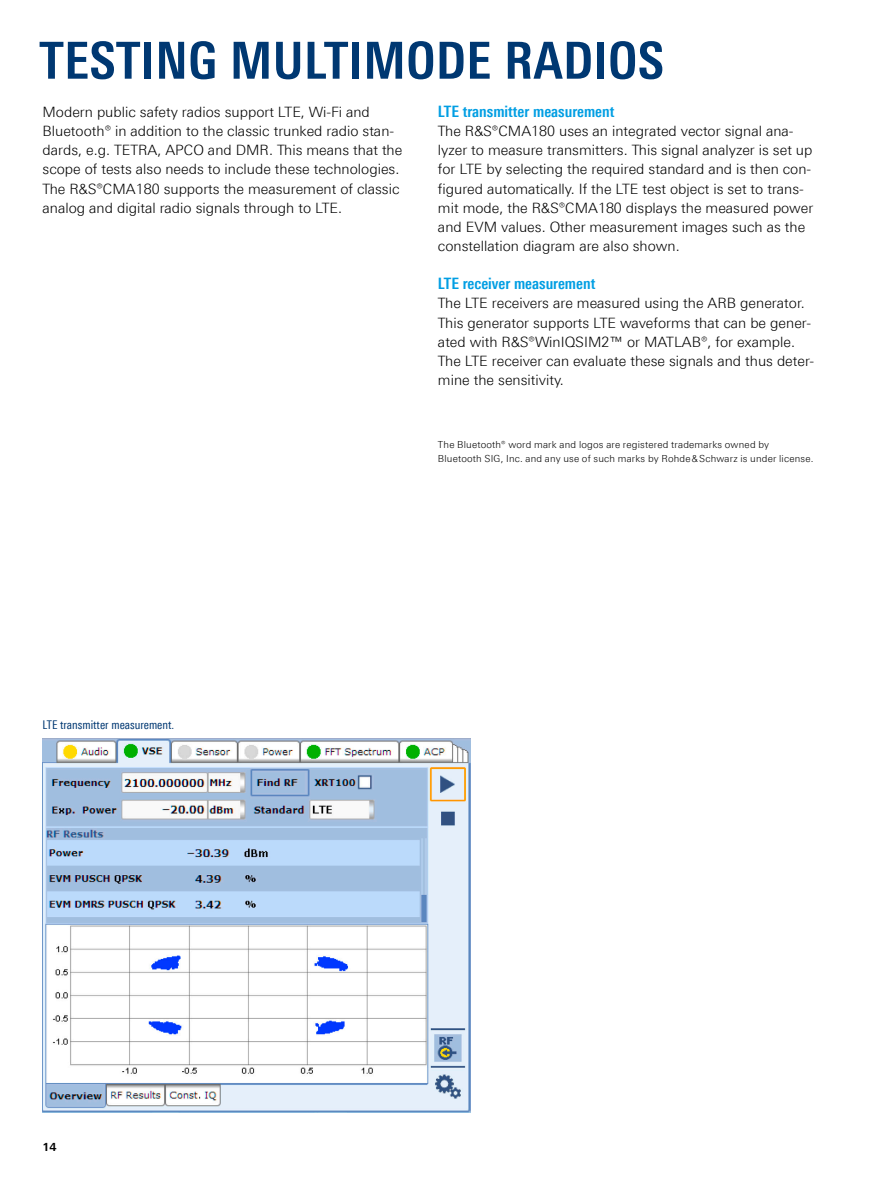
<style>
.page{position:relative;width:893px;height:1191px;background:#fff}
.page>*{position:absolute;margin:0;border:0;box-sizing:border-box;transform-origin:0 0}
.t1{font:700 51px "Linotype Univers 620 Cn";letter-spacing:.01em;color:#003872}
.t2{font:700 15.75px "Linotype Univers 620 Cn";color:#009ee3}
.t3{font:300 14.25px/19.2px "Linotype Univers 330";color:#000}
.t4{font:12px "Linotype Univers 420 Cn";color:#003872}
.t5{font:700 11.25px "Linotype Univers 630";color:#000}
.t6{font:300 9.75px/13.5px "Linotype Univers 330";letter-spacing:.02em;color:#000}
</style>
<div class="page">
<img style="left:43px;top:739px;width:427px;height:373px">
<h1 class="t1" style="left:39px;top:30px;width:626px">TESTING MULTIMODE RADIOS</h1>
<p class="t3" style="left:43px;top:102px;width:361px">Modern public safety radios support LTE, Wi-Fi and Bluetooth® in addition to the classic trunked radio stan‑ dards, e.g. TETRA, APCO and DMR. This means that the scope of tests also needs to include these technologies.<br>The R&amp;S®CMA180 supports the measurement of classic analog and digital radio signals through to LTE.</p>
<p class="t2" style="left:438px;top:102px;width:178px">LTE transmitter measurement</p>
<p class="t3" style="left:438px;top:121px;width:377px">The R&amp;S®CMA180 uses an integrated vector signal ana‑ lyzer to measure transmitters. This signal analyzer is set up for LTE by selecting the required standard and is then con‑ figured automatically. If the LTE test object is set to trans‑ mit mode, the R&amp;S®CMA180 displays the measured power and EVM values. Other measurement images such as the constellation diagram are also shown.</p>
<p class="t2" style="left:438px;top:274px;width:159px">LTE receiver measurement</p>
<p class="t3" style="left:438px;top:293px;width:378px">The LTE receivers are measured using the ARB generator.<br>This generator supports LTE waveforms that can be gener‑ ated with R&amp;S®WinIQSIM2™ or MATLAB®, for example.<br>The LTE receiver can evaluate these signals and thus deter‑ mine the sensitivity.</p>
<p class="t4" style="left:43px;top:718px;width:133px">LTE transmitter measurement.</p>
<p class="t5" style="left:43px;top:1139px;width:16px">14</p>
<p class="t6" style="left:438px;top:438px;width:377px">The Bluetooth® word mark and logos are registered trademarks owned by<br>Bluetooth SIG, Inc. and any use of such marks by Rohde&amp;Schwarz is under license.</p>
</div>
